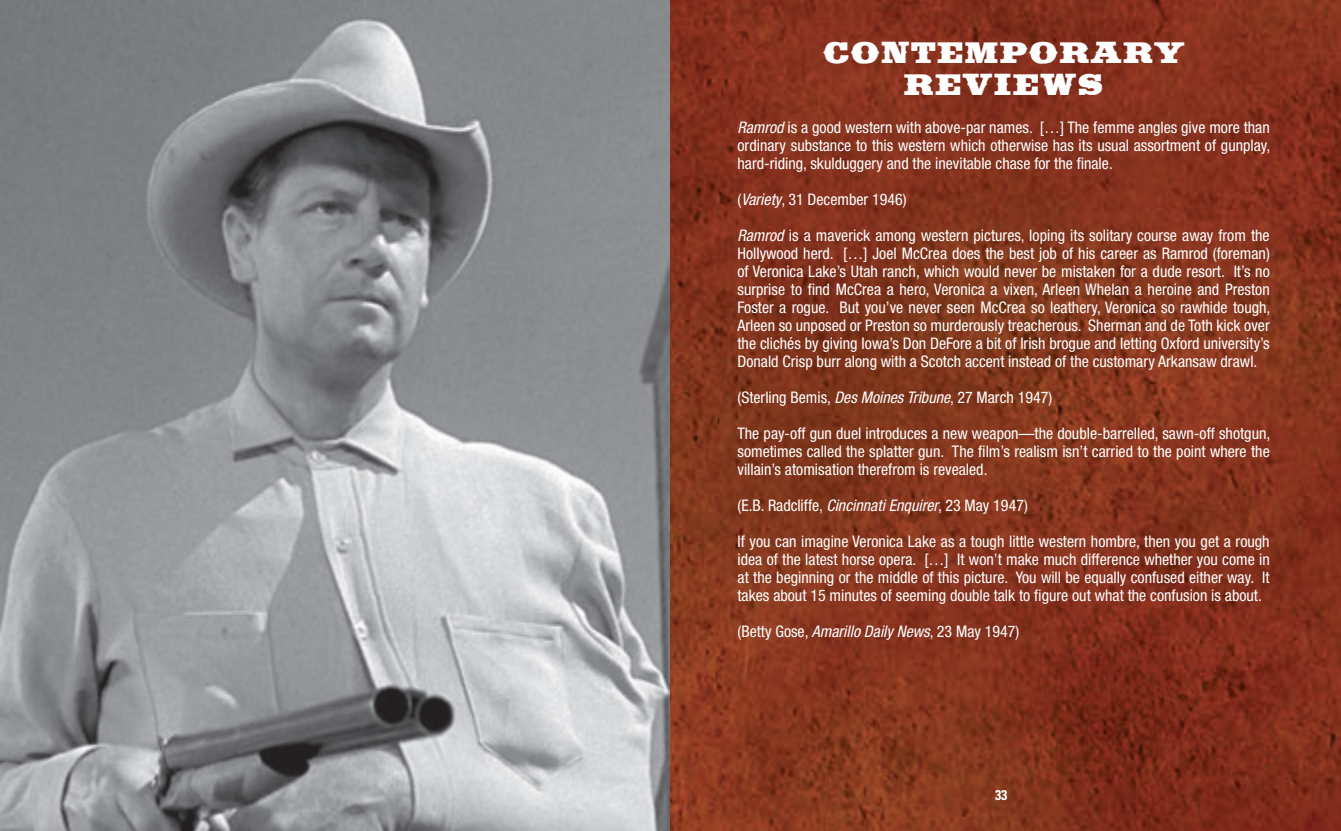
<style>
.page{position:relative;width:1341px;height:831px;background:#fff}
.page>*{position:absolute;margin:0;border:0;box-sizing:border-box;transform-origin:0 0}
.t1{font:900 40px/32px "Saddlebag";color:#fff;text-align:center}
.t2{font:condensed 16px/18px "Helvetica Neue LT Std";color:#fff;text-align:justify}
.t3{font:700 condensed 14px "Univers LT Std";color:#fff}
.s1{font-style:italic}
</style>
<div class="page">
<img style="left:669px;top:0;width:671px;height:830px">
<img style="left:0;top:0;width:669px;height:830px">
<svg style="left:1337px;top:827px;width:4px;height:4px"></svg>
<h1 class="t1" style="left:822px;top:35px;width:365px">CONTEMPORARY<br>REVIEWS</h1>
<p class="t2" style="left:737px;top:118px;width:534px"><span class="s1">Ramrod</span> is a good western with above-par names. […] The femme angles give more than ordinary substance to this western which otherwise has its usual assortment of gunplay, hard-riding, skulduggery and the inevitable chase for the finale.</p>
<p class="t2" style="left:737px;top:190px;width:171px">(<span class="s1">Variety</span>, 31 December 1946)</p>
<p class="t2" style="left:737px;top:226px;width:534px"><span class="s1">Ramrod</span> is a maverick among western pictures, loping its solitary course away from the Hollywood herd. […] Joel McCrea does the best job of his career as Ramrod (foreman) of Veronica Lake’s Utah ranch, which would never be mistaken for a dude resort. It’s no surprise to find McCrea a hero, Veronica a vixen, Arleen Whelan a heroine and Preston Foster a rogue. But you’ve never seen McCrea so leathery, Veronica so rawhide tough, Arleen so unposed or Preston so murderously treacherous. Sherman and de Toth kick over the clichés by giving Iowa’s Don DeFore a bit of Irish brogue and letting Oxford university’s Donald Crisp burr along with a Scotch accent instead of the customary Arkansaw drawl.</p>
<p class="t2" style="left:737px;top:388px;width:316px">(Sterling Bemis, <span class="s1">Des Moines Tribune</span>, 27 March 1947)</p>
<p class="t2" style="left:737px;top:424px;width:534px">The pay-off gun duel introduces a new weapon—the double-barrelled, sawn-off shotgun, sometimes called the splatter gun. The film’s realism isn’t carried to the point where the villain’s atomisation therefrom is revealed.</p>
<p class="t2" style="left:737px;top:496px;width:292px">(E.B. Radcliffe, <span class="s1">Cincinnati Enquirer</span>, 23 May 1947)</p>
<p class="t2" style="left:737px;top:532px;width:534px">If you can imagine Veronica Lake as a tough little western hombre, then you get a rough idea of the latest horse opera. […] It won’t make much difference whether you come in at the beginning or the middle of this picture. You will be equally confused either way. It takes about 15 minutes of seeming double talk to figure out what the confusion is about.</p>
<p class="t2" style="left:737px;top:622px;width:283px">(Betty Gose, <span class="s1">Amarillo Daily News</span>, 23 May 1947)</p>
<p class="t3" style="left:994px;top:786px;width:14px">33</p>
</div>
